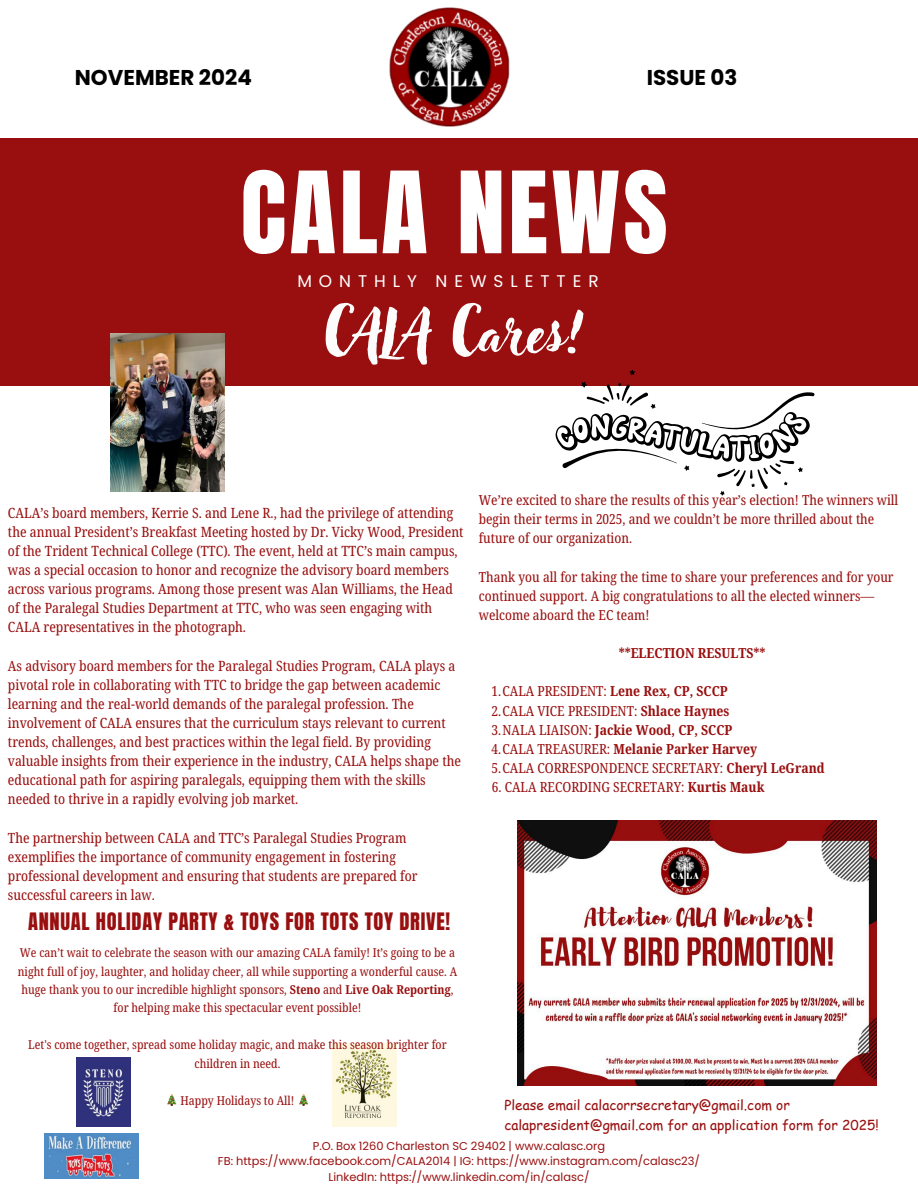
<style>
.page{position:relative;width:918px;height:1188px;background:#fff}
.page>*{position:absolute;margin:0;border:0;box-sizing:border-box;transform-origin:0 0}
.t1{font:96.3px "Anton";letter-spacing:.035em;color:#fff}
.t2{font:54px "Adlery Pro";color:#fdfcfc}
.t3{font:700 21.45px "Poppins";color:#000}
.t4{font:20.4px "Anton";letter-spacing:.035em;color:#990f0f}
.t5{font:16.95px "Poppins";letter-spacing:.41em;color:#fff}
.t6{font:14.25px/19.2px "Noto Serif Ethiopic Condensed";color:#990f0f}
.t7{font:14.1px/19.2px "Noto Serif Ethiopic Condensed";color:#990f0f}
.t8{font:13.95px/19.2px "Noto Serif Ethiopic Condensed";color:#990f0f}
.t9{font:700 13.95px "Noto Serif Ethiopic Condensed";color:#990f0f}
.t10{font:13.65px/20.2px "Comic Sans MS";color:#990f0f}
.t11{font:12.3px/18.5px "Noto Serif Ethiopic Condensed";color:#990f0f;text-align:center}
.t12{font:11.4px "Poppins";color:#990f0f}
.s1{font-weight:700}
.s2{font-weight:400}
</style>
<div class="page">
<img style="left:389px;top:7px;width:121px;height:120px">
<div style="left:0;top:138px;width:918px;height:248px;background:#990f0f"></div>
<img style="left:517px;top:820px;width:359px;height:266px">
<img style="left:110px;top:334px;width:115px;height:157px">
<svg style="left:555px;top:370px;width:260px;height:126px"></svg>
<img style="left:45px;top:1133px;width:93px;height:45px">
<img style="left:76px;top:1058px;width:54px;height:68px">
<img style="left:332px;top:1044px;width:65px;height:82px">
<p class="t3" style="left:75px;top:62px;width:179px">NOVEMBER 2024</p>
<p class="t3" style="left:647px;top:62px;width:92px">ISSUE 03</p>
<p class="t1" style="left:241px;top:144px;width:429px">CALA NEWS</p>
<p class="t5" style="left:297px;top:270px;width:303px">MONTHLY NEWSLETTER</p>
<p class="t2" style="left:324px;top:307px;width:261px">CALA Cares!</p>
<p class="t6" style="left:8px;top:502px;width:457px">CALA’s board members, Kerrie S. and Lene R., had the privilege of attending the annual President’s Breakfast Meeting hosted by Dr. Vicky Wood, President of the Trident Technical College (TTC). The event, held at TTC’s main campus, was a special occasion to honor and recognize the advisory board members across various programs. Among those present was Alan Williams, the Head of the Paralegal Studies Department at TTC, who was seen engaging with CALA representatives in the photograph.</p>
<p class="t6" style="left:8px;top:655px;width:455px">As advisory board members for the Paralegal Studies Program, CALA plays a pivotal role in collaborating with TTC to bridge the gap between academic learning and the real-world demands of the paralegal profession. The involvement of CALA ensures that the curriculum stays relevant to current trends, challenges, and best practices within the legal field. By providing valuable insights from their experience in the industry, CALA helps shape the educational path for aspiring paralegals, equipping them with the skills needed to thrive in a rapidly evolving job market.</p>
<h4 class="t7" style="left:8px;top:828px;width:411px">The partnership between CALA and TTC’s Paralegal Studies Program exemplifies the importance of community engagement in fostering professional development and ensuring that students are prepared for successful careers in law.</h4>
<p class="t4" style="left:28px;top:907px;width:424px">ANNUAL HOLIDAY PARTY &amp; TOYS FOR TOTS TOY DRIVE!</p>
<p class="t11" style="left:18px;top:943px;width:441px">We can’t wait to celebrate the season with our amazing CALA family! It’s going to be a night full of joy, laughter, and holiday cheer, all while supporting a wonderful cause. A huge thank you to our incredible highlight sponsors, <span class="s1">Steno</span> and <span class="s1">Live Oak Reporting</span>, for helping make this spectacular event possible!</p>
<p class="t11" style="left:28px;top:1035px;width:420px">Let's come together, spread some holiday magic, and make this season brighter for children in need.</p>
<p class="t11" style="left:181px;top:1091px;width:115px">Happy Holidays to All!</p>
<p class="t8" style="left:479px;top:490px;width:421px">We’re excited to share the results of this year’s election! The winners will begin their terms in 2025, and we couldn’t be more thrilled about the future of our organization.</p>
<p class="t8" style="left:479px;top:567px;width:416px">Thank you all for taking the time to share your preferences and for your continued support. A big congratulations to all the elected winners— welcome aboard the EC team!</p>
<p class="t9" style="left:619px;top:643px;width:148px">**ELECTION RESULTS**</p>
<p class="t8" style="left:491px;top:681px;width:238px">1.CALA PRESIDENT: <span class="s1">Lene Rex, CP, SCCP</span></p>
<p class="t8" style="left:491px;top:701px;width:239px">2.CALA VICE PRESIDENT: <span class="s1">Shlace Haynes</span></p>
<p class="t9" style="left:491px;top:720px;width:242px"><span class="s2">3.NALA LIAISON:</span> Jackie Wood, CP, SCCP</p>
<p class="t9" style="left:491px;top:739px;width:267px"><span class="s2">4.CALA TREASURER:</span> Melanie Parker Harvey</p>
<p class="t8" style="left:491px;top:758px;width:335px">5.CALA CORRESPONDENCE SECRETARY: <span class="s1">Cheryl LeGrand</span></p>
<p class="t8" style="left:492px;top:777px;width:274px">6. CALA RECORDING SECRETARY: <span class="s1">Kurtis Mauk</span></p>
<p class="t10" style="left:504px;top:1094px;width:376px">Please email calacorrsecretary@gmail.com or calapresident@gmail.com for an application form for 2025!</p>
<p class="t12" style="left:313px;top:1138px;width:294px">P.O. Box 1260 Charleston SC 29402 | www.calasc.org</p>
<h6 class="t12" style="left:218px;top:1153px;width:484px">FB: https://www.facebook.com/CALA2014 | IG: https://www.instagram.com/calasc23/</h6>
<p class="t12" style="left:329px;top:1169px;width:262px">LinkedIn: https://www.linkedin.com/in/calasc/</p>
</div>
